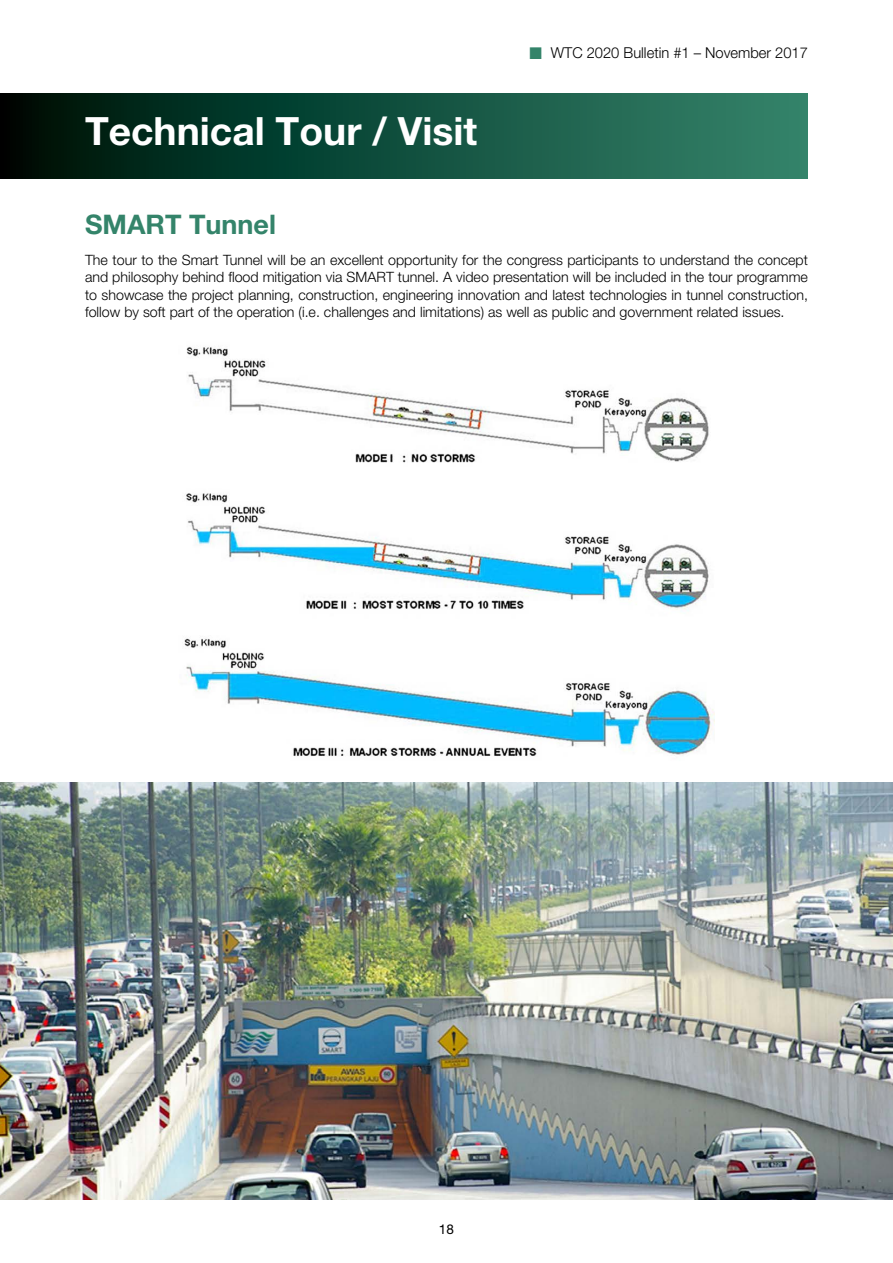
<style>
.page{position:relative;width:893px;height:1263px;background:#fff}
.page>*{position:absolute;margin:0;border:0;box-sizing:border-box;transform-origin:0 0}
.t1{font:700 39px "Helvetica Neue LT Pro";color:#fff}
.t2{font:700 27px "Helvetica Neue LT Pro";color:#34846a}
.t3{font:300 15px "Helvetica Neue LT Pro";color:#000}
.t4{font:300 14.25px/17.1px "Helvetica Neue LT Pro";color:#000;text-align:justify}
.t5{font:13.5px "Helvetica Neue LT Pro";color:#000}
.s1{color:#34846a}
</style>
<div class="page">
<div style="left:0;top:94px;width:808px;height:85px;background:linear-gradient(to right,#001108,#32886f)"></div>
<img style="left:184px;top:346px;width:530px;height:410px">
<img style="left:0;top:782px;width:893px;height:417px">
<h1 class="t1" style="left:85px;top:107px;width:394px">Technical Tour / Visit</h1>
<p class="t3" style="left:529px;top:43px;width:280px"><span class="s1">■</span> WTC 2020 Bulletin #1 – November 2017</p>
<h2 class="t2" style="left:85px;top:208px;width:192px">SMART Tunnel</h2>
<p class="t4" style="left:85px;top:251px;width:724px">The tour to the Smart Tunnel will be an excellent opportunity for the congress participants to understand the concept and philosophy behind flood mitigation via SMART tunnel. A video presentation will be included in the tour programme to showcase the project planning, construction, engineering innovation and latest technologies in tunnel construction, follow by soft part of the operation (i.e. challenges and limitations) as well as public and government related issues.</p>
<p class="t5" style="left:439px;top:1221px;width:17px">18</p>
</div>
